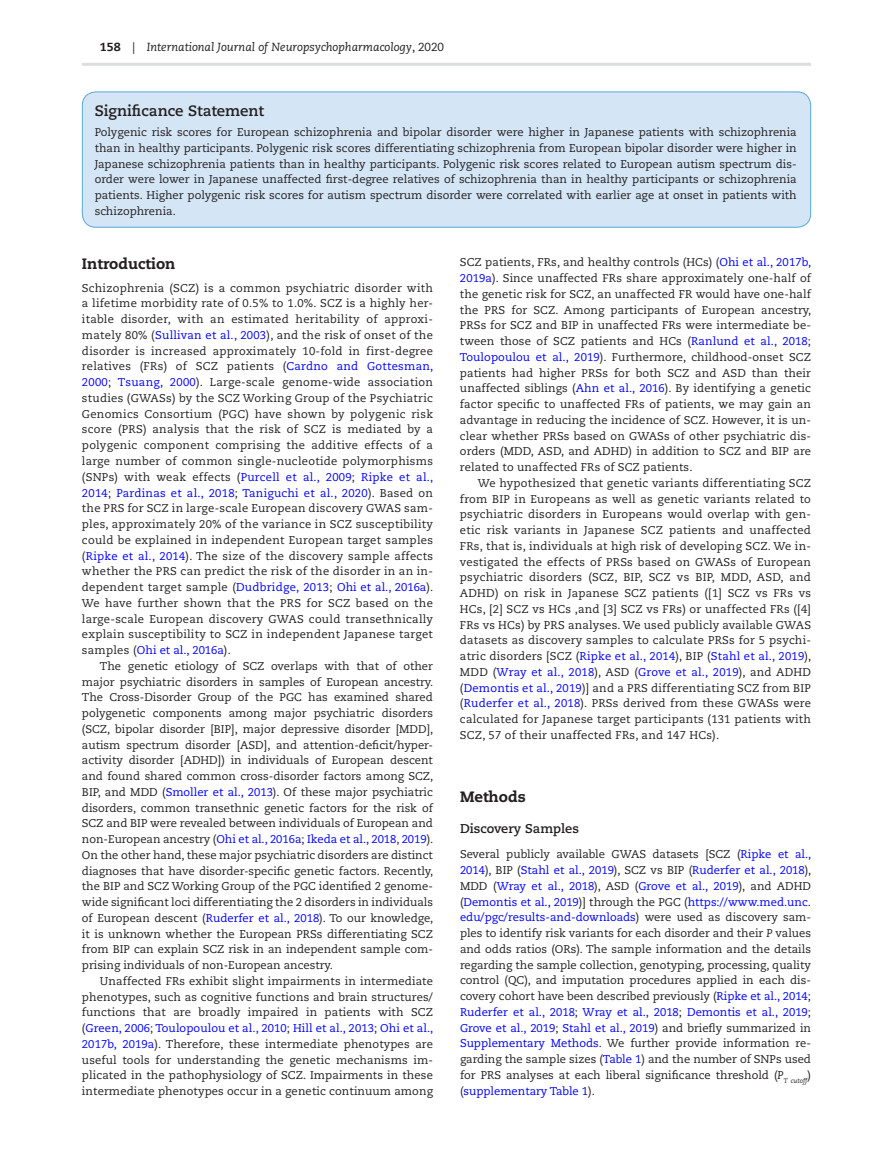
<style>
.page{position:relative;width:893px;height:1174px;background:#fff}
.page>*{position:absolute;margin:0;border:0;box-sizing:border-box;transform-origin:0 0}
.t1{font:700 15px "Caecilia LT Std";color:#231f20}
.t2{font:800 15px "Caecilia LT Std";color:#231f20}
.t3{font:700 12.75px "Caecilia LT Std";color:#231f20}
.t4{font:italic 11.7px "Caecilia LT Std";color:#231f20}
.t5{font:11.25px/15.8px "Caecilia LT Std";letter-spacing:.01em;color:#231f20;text-align:justify}
.s1{font-weight:800;font-style:normal}
.s2{font-style:normal}
.s3{color:#00f}
.s4{font-style:italic}
</style>
<div class="page">
<hr style="left:82px;top:63px;width:729px;height:3px;background:#dcdddf">
<div style="left:82px;top:92px;width:729px;height:135px;background:#d4e5f5;border-radius:14px"></div>
<div style="left:82px;top:91px;width:729px;height:137px;border:1px solid #5ba8dc;border-radius:14px"></div>
<p class="t4" style="left:100px;top:40px;width:346px"><span class="s1">158</span> <span class="s2">|</span> International Journal of Neuropsychopharmacology<span class="s2">, 2020</span></p>
<h1 class="t1" style="left:95px;top:102px;width:171px">Significance Statement</h1>
<p class="t5" style="left:95px;top:124px;width:704px">Polygenic risk scores for European schizophrenia and bipolar disorder were higher in Japanese patients with schizophrenia than in healthy participants. Polygenic risk scores differentiating schizophrenia from European bipolar disorder were higher in Japanese schizophrenia patients than in healthy participants. Polygenic risk scores related to European autism spectrum dis&shy;order were lower in Japanese unaffected first-degree relatives of schizophrenia than in healthy participants or schizophrenia patients. Higher polygenic risk scores for autism spectrum disorder were correlated with earlier age at onset in patients with schizophrenia.</p>
<h1 class="t2" style="left:82px;top:255px;width:95px">Introduction</h1>
<p class="t5" style="left:82px;top:280px;width:353px">Schizophrenia (SCZ) is a common psychiatric disorder with a lifetime morbidity rate of 0.5% to 1.0%. SCZ is a highly her&shy;itable disorder, with an estimated heritability of approxi&shy;mately 80% (<span class="s3">Sullivan et al., 2003</span>), and the risk of onset of the disorder is increased approximately 10-fold in first-degree relatives (FRs) of SCZ patients (<span class="s3">Cardno and Gottesman, 2000</span>; <span class="s3">Tsuang, 2000</span>). Large-scale genome-wide association studies (GWASs) by the SCZ Working Group of the Psychiatric Genomics Consortium (PGC) have shown by polygenic risk score (PRS) analysis that the risk of SCZ is mediated by a polygenic component comprising the additive effects of a large number of common single-nucleotide polymorphisms (SNPs) with weak effects (<span class="s3">Purcell et al., 2009</span>; <span class="s3">Ripke et al., 2014</span>; <span class="s3">Pardinas et al., 2018</span>; <span class="s3">Taniguchi et al., 2020</span>). Based on the PRS for SCZ in large-scale European discovery GWAS sam&shy;ples, approximately 20% of the variance in SCZ susceptibility could be explained in independent European target samples (<span class="s3">Ripke et al., 2014</span>). The size of the discovery sample affects whether the PRS can predict the risk of the disorder in an in&shy;dependent target sample (<span class="s3">Dudbridge, 2013</span>; <span class="s3">Ohi et al., 2016a</span>).<br>We have further shown that the PRS for SCZ based on the large-scale European discovery GWAS could transethnically explain susceptibility to SCZ in independent Japanese target samples (<span class="s3">Ohi et al., 2016a</span>).</p>
<p class="t5" style="left:82px;top:658px;width:353px;text-indent:18px">The genetic etiology of SCZ overlaps with that of other major psychiatric disorders in samples of European ancestry.<br>The Cross-Disorder Group of the PGC has examined shared polygenetic components among major psychiatric disorders (SCZ, bipolar disorder [BIP], major depressive disorder [MDD], autism spectrum disorder [ASD], and attention-deficit/hyper&shy;activity disorder [ADHD]) in individuals of European descent and found shared common cross-disorder factors among SCZ, BIP, and MDD (<span class="s3">Smoller et al., 2013</span>). Of these major psychiatric disorders, common transethnic genetic factors for the risk of SCZ and BIP were revealed between individuals of European and non-European ancestry (<span class="s3">Ohi et al., 2016a</span>; <span class="s3">Ikeda et al., 2018</span>, <span class="s3">2019</span>).<br>On the other hand, these major psychiatric disorders are distinct diagnoses that have disorder-specific genetic factors. Recently, the BIP and SCZ Working Group of the PGC identified 2 genome&shy;wide significant loci differentiating the 2 disorders in individuals of European descent (<span class="s3">Ruderfer et al., 2018</span>). To our knowledge, it is unknown whether the European PRSs differentiating SCZ from BIP can explain SCZ risk in an independent sample com&shy;prising individuals of non-European ancestry.</p>
<p class="t5" style="left:82px;top:973px;width:353px;text-indent:18px">Unaffected FRs exhibit slight impairments in intermediate phenotypes, such as cognitive functions and brain structures/ functions that are broadly impaired in patients with SCZ (<span class="s3">Green, 2006</span>; <span class="s3">Toulopoulou et al., 2010</span>; <span class="s3">Hill et al., 2013</span>; <span class="s3">Ohi et al., 2017b, 2019a</span>). Therefore, these intermediate phenotypes are useful tools for understanding the genetic mechanisms im&shy;plicated in the pathophysiology of SCZ. Impairments in these intermediate phenotypes occur in a genetic continuum among</p>
<p class="t5" style="left:460px;top:255px;width:353px">SCZ patients, FRs, and healthy controls (HCs) (<span class="s3">Ohi et al., 2017b, 2019a</span>). Since unaffected FRs share approximately one-half of the genetic risk for SCZ, an unaffected FR would have one-half the PRS for SCZ. Among participants of European ancestry, PRSs for SCZ and BIP in unaffected FRs were intermediate be&shy;tween those of SCZ patients and HCs (<span class="s3">Ranlund et al., 2018</span>; <span class="s3">Toulopoulou et al., 2019</span>). Furthermore, childhood-onset SCZ patients had higher PRSs for both SCZ and ASD than their unaffected siblings (<span class="s3">Ahn et al., 2016</span>). By identifying a genetic factor specific to unaffected FRs of patients, we may gain an advantage in reducing the incidence of SCZ. However, it is un&shy;clear whether PRSs based on GWASs of other psychiatric dis&shy;orders (MDD, ASD, and ADHD) in addition to SCZ and BIP are related to unaffected FRs of SCZ patients.</p>
<p class="t5" style="left:460px;top:475px;width:353px;text-indent:18px">We hypothesized that genetic variants differentiating SCZ from BIP in Europeans as well as genetic variants related to psychiatric disorders in Europeans would overlap with gen&shy;etic risk variants in Japanese SCZ patients and unaffected FRs, that is, individuals at high risk of developing SCZ. We in&shy;vestigated the effects of PRSs based on GWASs of European psychiatric disorders (SCZ, BIP, SCZ vs BIP, MDD, ASD, and ADHD) on risk in Japanese SCZ patients ([1] SCZ vs FRs vs HCs, [2] SCZ vs HCs ,and [3] SCZ vs FRs) or unaffected FRs ([4] FRs vs HCs) by PRS analyses. We used publicly available GWAS datasets as discovery samples to calculate PRSs for 5 psychi&shy;atric disorders [SCZ (<span class="s3">Ripke et al., 2014</span>), BIP (<span class="s3">Stahl et al., 2019</span>), MDD (<span class="s3">Wray et al., 2018</span>), ASD (<span class="s3">Grove et al., 2019</span>), and ADHD (<span class="s3">Demontis et al., 2019</span>)] and a PRS differentiating SCZ from BIP (<span class="s3">Ruderfer et al., 2018</span>). PRSs derived from these GWASs were calculated for Japanese target participants (131 patients with SCZ, 57 of their unaffected FRs, and 147 HCs).</p>
<h1 class="t2" style="left:460px;top:787px;width:67px">Methods</h1>
<p class="t3" style="left:460px;top:820px;width:120px">Discovery Samples</p>
<p class="t5" style="left:460px;top:846px;width:353px">Several publicly available GWAS datasets [SCZ (<span class="s3">Ripke et al., 2014</span>), BIP (<span class="s3">Stahl et al., 2019</span>), SCZ vs BIP (<span class="s3">Ruderfer et al., 2018</span>), MDD (<span class="s3">Wray et al., 2018</span>), ASD (<span class="s3">Grove et al., 2019</span>), and ADHD (<span class="s3">Demontis et al., 2019</span>)] through the PGC (<span class="s3">https://www.med.unc. edu/pgc/results-and-downloads</span>) were used as discovery sam&shy;ples to identify risk variants for each disorder and their <span class="s4">P</span> values and odds ratios (ORs). The sample information and the details regarding the sample collection, genotyping, processing, quality control (QC), and imputation procedures applied in each dis&shy;covery cohort have been described previously (<span class="s3">Ripke et al., 2014</span>; <span class="s3">Ruderfer et al., 2018</span>; <span class="s3">Wray et al., 2018</span>; <span class="s3">Demontis et al., 2019</span>; <span class="s3">Grove et al., 2019</span>; <span class="s3">Stahl et al., 2019</span>) and briefly summarized in <span class="s3">Supplementary Methods</span>. We further provide information re&shy;garding the sample sizes (<span class="s3">Table 1</span>) and the number of SNPs used for PRS analyses at each liberal significance threshold (<span class="s4">P</span><sub>T</sub> <sub>cutoff</sub>) (<span class="s3">supplementary Table 1</span>).</p>
</div>
